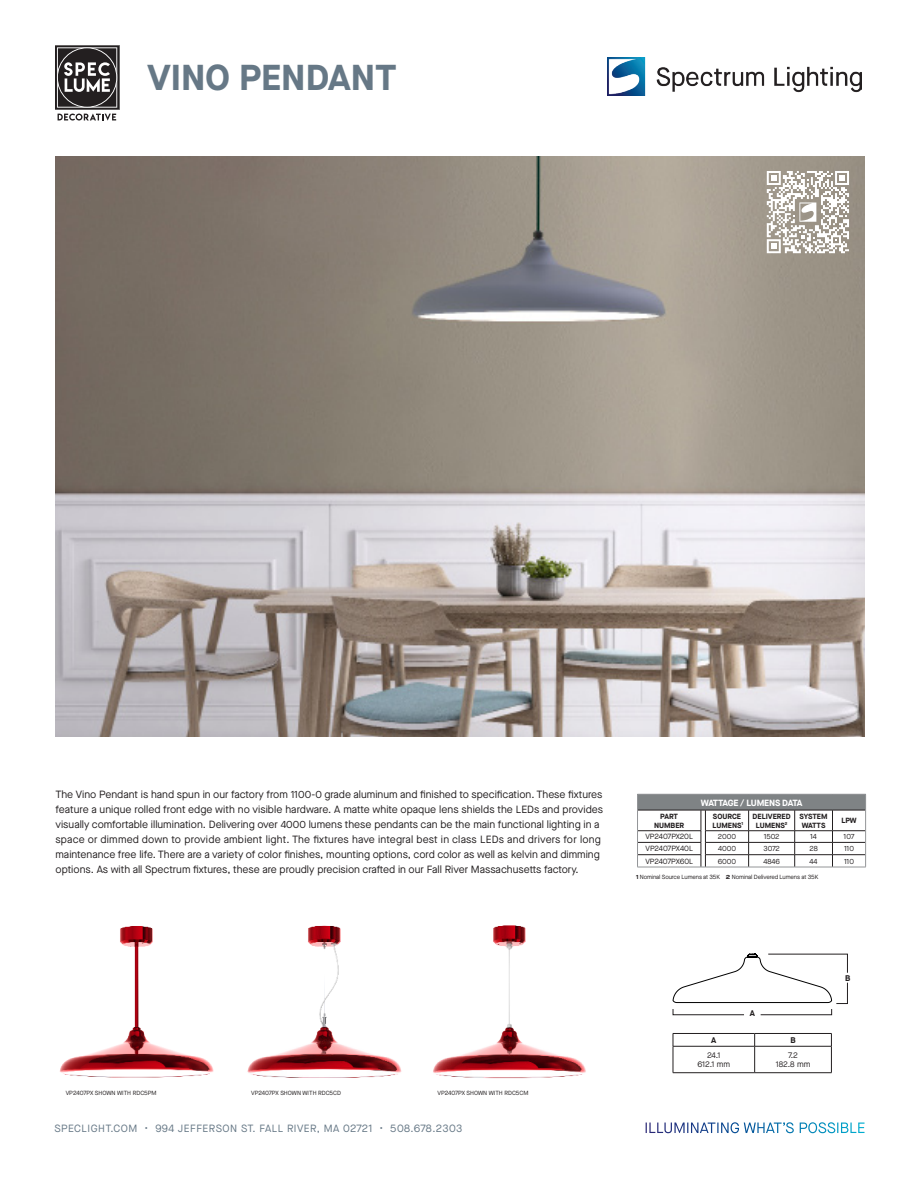
<style>
.page{position:relative;width:918px;height:1188px;background:#fff}
.page>*{position:absolute;margin:0;border:0;box-sizing:border-box;transform-origin:0 0}
.t1{font:700 36px "Maison Neue";color:#667886}
.Dot_Bullet{font:10.5px/15px "Maison Neue";color:#231f20;text-align:justify}
.t2{font:10.5px "Maison Neue";letter-spacing:.045em;color:#667886}
.t3{font:700 9px "Maison Neue";letter-spacing:-.04em;color:#fff}
.t4{font:8.25px "Maison Neue";color:#231f20}
.t5{font:700 8.25px "Maison Neue";color:#231f20}
.t6{font:7.5px "Maison Neue";color:#231f20}
.t7{font:700 7.5px/9px "Maison Neue";color:#231f20;text-align:center}
.t8{font:700 7.5px/9px "Maison Neue";letter-spacing:-.02em;color:#231f20}
.t9{font:6px "Maison Neue";letter-spacing:-.015em;color:#231f20}
.s1{font-weight:700}
</style>
<div class="page">
<img style="left:56px;top:157px;width:809px;height:579px">
<svg style="left:55px;top:45px;width:65px;height:76px"></svg>
<hr style="left:673px;top:1033px;width:82px;height:1px;background:#231f20">
<hr style="left:755px;top:1033px;width:77px;height:1px;background:#231f20">
<hr style="left:673px;top:1046px;width:82px;height:1px;background:#231f20">
<hr style="left:755px;top:1046px;width:77px;height:1px;background:#231f20">
<svg style="left:673px;top:1034px;width:1px;height:38px"></svg>
<svg style="left:754px;top:1034px;width:1px;height:38px"></svg>
<svg style="left:831px;top:1034px;width:1px;height:38px"></svg>
<hr style="left:673px;top:1072px;width:82px;height:1px;background:#231f20">
<hr style="left:755px;top:1072px;width:77px;height:1px;background:#231f20">
<svg style="left:672px;top:953px;width:176px;height:62px"></svg>
<div style="left:638px;top:794px;width:228px;height:16px;background:#7f8385"></div>
<hr style="left:638px;top:810px;width:63px;height:1px;background:#231f20">
<hr style="left:705px;top:810px;width:44px;height:1px;background:#231f20">
<hr style="left:749px;top:810px;width:46px;height:1px;background:#231f20">
<hr style="left:795px;top:810px;width:37px;height:1px;background:#231f20">
<hr style="left:832px;top:810px;width:33px;height:1px;background:#231f20">
<hr style="left:638px;top:830px;width:63px;height:1px;background:#231f20">
<hr style="left:705px;top:830px;width:44px;height:1px;background:#231f20">
<hr style="left:749px;top:830px;width:46px;height:1px;background:#231f20">
<hr style="left:795px;top:830px;width:37px;height:1px;background:#231f20">
<hr style="left:832px;top:830px;width:33px;height:1px;background:#231f20">
<hr style="left:638px;top:842px;width:63px;height:1px;background:#231f20">
<hr style="left:705px;top:842px;width:44px;height:1px;background:#231f20">
<hr style="left:749px;top:842px;width:46px;height:1px;background:#231f20">
<hr style="left:795px;top:842px;width:37px;height:1px;background:#231f20">
<hr style="left:832px;top:842px;width:33px;height:1px;background:#231f20">
<hr style="left:638px;top:854px;width:63px;height:1px;background:#231f20">
<hr style="left:705px;top:854px;width:44px;height:1px;background:#231f20">
<hr style="left:749px;top:854px;width:46px;height:1px;background:#231f20">
<svg style="left:748px;top:810px;width:1px;height:57px"></svg>
<hr style="left:795px;top:854px;width:37px;height:1px;background:#231f20">
<svg style="left:794px;top:810px;width:1px;height:57px"></svg>
<hr style="left:832px;top:854px;width:33px;height:1px;background:#231f20">
<svg style="left:832px;top:810px;width:1px;height:57px"></svg>
<hr style="left:637px;top:867px;width:64px;height:1px;background:#939598">
<svg style="left:701px;top:810px;width:5px;height:58px"></svg>
<hr style="left:705px;top:867px;width:44px;height:1px;background:#939598">
<hr style="left:749px;top:867px;width:46px;height:1px;background:#939598">
<hr style="left:795px;top:867px;width:37px;height:1px;background:#939598">
<hr style="left:832px;top:867px;width:34px;height:1px;background:#939598">
<svg style="left:865px;top:795px;width:1px;height:72px"></svg>
<hr style="left:637px;top:794px;width:64px;height:1px;background:#939598">
<svg style="left:637px;top:795px;width:1px;height:72px"></svg>
<hr style="left:705px;top:794px;width:44px;height:1px;background:#939598">
<hr style="left:749px;top:794px;width:46px;height:1px;background:#939598">
<hr style="left:795px;top:794px;width:37px;height:1px;background:#939598">
<hr style="left:832px;top:794px;width:34px;height:1px;background:#939598">
<img style="left:247px;top:925px;width:155px;height:153px">
<img style="left:60px;top:926px;width:154px;height:152px">
<img style="left:433px;top:925px;width:153px;height:154px">
<img style="left:608px;top:58px;width:253px;height:38px">
<svg style="left:717px;top:1122px;width:148px;height:11px"></svg>
<svg style="left:767px;top:171px;width:82px;height:82px"></svg>
<p class="t1" style="left:148px;top:52px;width:251px">VINO PENDANT</p>
<p class="Dot_Bullet" style="left:56px;top:787px;width:549px">The Vino Pendant is hand spun in our factory from 1100-0 grade aluminum and finished to specification. These fixtures feature a unique rolled front edge with no visible hardware. A matte white opaque lens shields the LEDs and provides visually comfortable illumination. Delivering over 4000 lumens these pendants can be the main functional lighting in a</p>
<p class="Dot_Bullet" style="left:56px;top:832px;width:547px">space or dimmed down to provide ambient light. The fixtures have integral best in class LEDs and drivers for long maintenance free life. There are a variety of color finishes, mounting options, cord color as well as kelvin and dimming options. As with all Spectrum fixtures, these are proudly precision crafted in our Fall River Massachusetts factory.</p>
<p class="t3" style="left:701px;top:796px;width:103px">WATTAGE / LUMENS DATA</p>
<p class="t7" style="left:654px;top:811px;width:32px">PART<br>NUMBER</p>
<p class="t7" style="left:713px;top:811px;width:32px;text-align:left">SOURCE<br>LUMENS<sup>1</sup></p>
<p class="t7" style="left:753px;top:811px;width:40px">DELIVERED<br>LUMENS<sup>2</sup></p>
<p class="t8" style="left:800px;top:811px;width:29px">SYSTEM<br>WATTS</p>
<p class="t7" style="left:841px;top:816px;width:17px">LPW</p>
<p class="t6" style="left:645px;top:832px;width:49px">VP2407PX20L</p>
<p class="t6" style="left:718px;top:832px;width:20px">2000</p>
<p class="t6" style="left:764px;top:832px;width:17px">1502</p>
<p class="t6" style="left:810px;top:832px;width:8px">14</p>
<p class="t6" style="left:844px;top:832px;width:12px">107</p>
<p class="t6" style="left:646px;top:844px;width:49px">VP2407PX40L</p>
<p class="t6" style="left:718px;top:844px;width:19px">4000</p>
<p class="t6" style="left:763px;top:844px;width:18px">3072</p>
<p class="t6" style="left:809px;top:844px;width:10px">28</p>
<p class="t6" style="left:844px;top:844px;width:12px">110</p>
<p class="t6" style="left:645px;top:856px;width:49px">VP2407PX60L</p>
<p class="t6" style="left:718px;top:856px;width:20px">6000</p>
<p class="t6" style="left:763px;top:856px;width:18px">4846</p>
<p class="t6" style="left:810px;top:856px;width:10px">44</p>
<p class="t6" style="left:844px;top:856px;width:12px">110</p>
<p class="t9" style="left:636px;top:873px;width:184px"><span class="s1">1</span> Nominal Source Lumens at 35K <span class="s1">2</span> Nominal Delivered Lumens at 35K</p>
<p class="t9" style="left:66px;top:1089px;width:92px">VP2407PX SHOWN WITH RDC5PM</p>
<p class="t9" style="left:251px;top:1089px;width:91px">VP2407PX SHOWN WITH RDC5CD</p>
<p class="t9" style="left:437px;top:1089px;width:93px">VP2407PX SHOWN WITH RDC5CM</p>
<p class="t2" style="left:54px;top:1121px;width:410px">SPECLIGHT.COM • 994 JEFFERSON ST. FALL RIVER, MA 02721 • 508.678.2303</p>
<p class="t5" style="left:750px;top:1007px;width:7px">A</p>
<p class="t5" style="left:711px;top:1034px;width:7px">A</p>
<p class="t5" style="left:790px;top:1034px;width:7px">B</p>
<p class="t4" style="left:707px;top:1049px;width:15px">24.1</p>
<p class="t4" style="left:698px;top:1059px;width:34px">612.1 mm</p>
<p class="t4" style="left:788px;top:1049px;width:11px">7.2</p>
<p class="t4" style="left:776px;top:1059px;width:36px">182.8 mm</p>
<p class="t5" style="left:845px;top:973px;width:7px">B</p>
</div>
